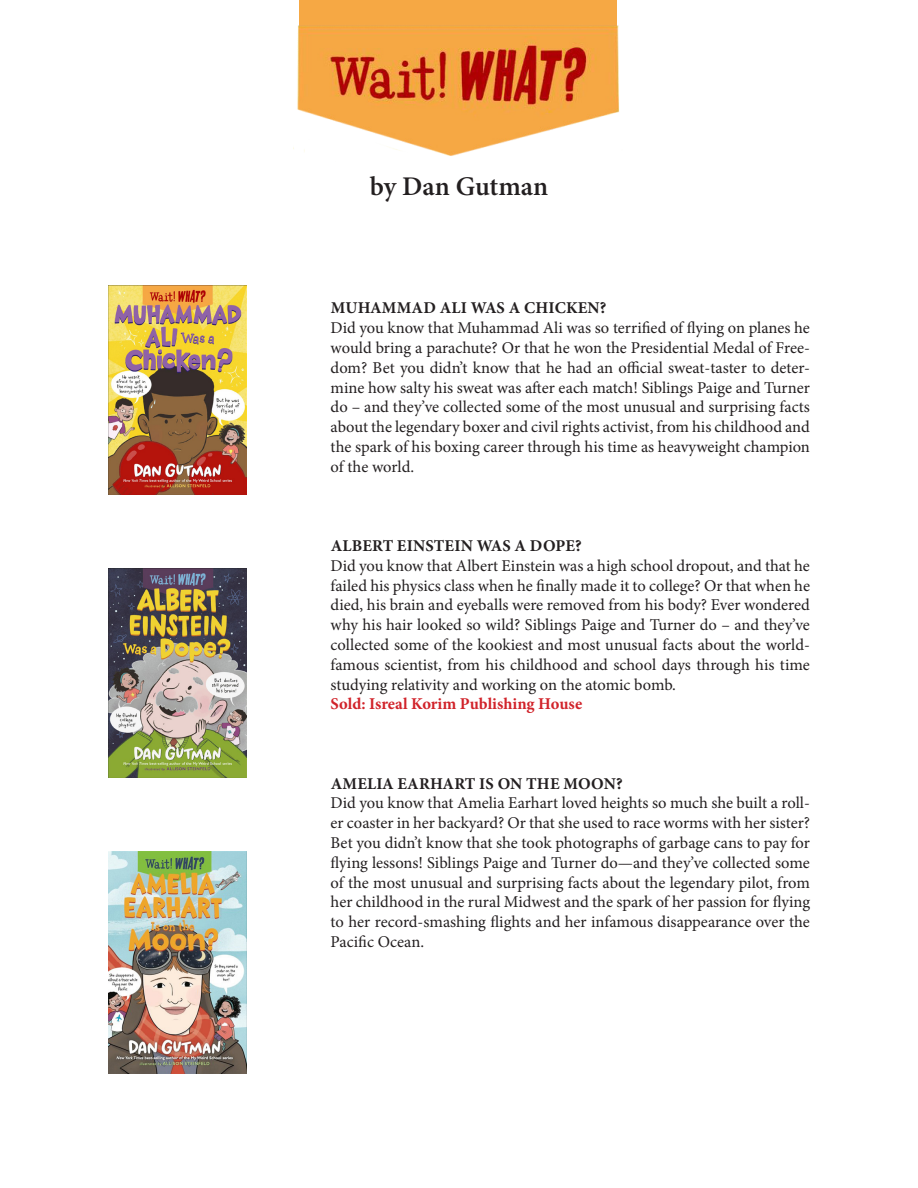
<style>
.page{position:relative;width:918px;height:1188px;background:#fff}
.page>*{position:absolute;margin:0;border:0;box-sizing:border-box;transform-origin:0 0}
.t1{font:600 27px "Minion Pro";letter-spacing:-.005em;color:#231f20}
.t2{font:16.5px/19.8px "Minion Pro";letter-spacing:-.005em;color:#231f20;text-align:justify}
.t3{font:700 16.5px "Minion Pro";letter-spacing:.01em;color:#231f20}
.t4{font:700 16.5px "Minion Pro";color:#d1232a}
</style>
<div class="page">
<div style="left:299px;top:0;width:318px;height:84px;background:#f6a844"></div>
<img style="left:293px;top:25px;width:327px;height:131px">
<img style="left:108px;top:285px;width:139px;height:210px">
<img style="left:108px;top:568px;width:139px;height:210px">
<img style="left:108px;top:851px;width:139px;height:223px">
<p class="t1" style="left:370px;top:168px;width:180px">by Dan Gutman</p>
<p class="t3" style="left:331px;top:296px;width:277px">MUHAMMAD ALI WAS A CHICKEN?</p>
<p class="t2" style="left:331px;top:318px;width:481px">Did you know that Muhammad Ali was so terrified of flying on planes he would bring a parachute? Or that he won the Presidential Medal of Free&shy;dom? Bet you didn’t know that he had an official sweat-taster to deter&shy;mine how salty his sweat was after each match! Siblings Paige and Turner do – and they’ve collected some of the most unusual and surprising facts about the legendary boxer and civil rights activist, from his childhood and the spark of his boxing career through his time as heavyweight champion of the world.</p>
<p class="t3" style="left:331px;top:534px;width:253px">ALBERT EINSTEIN WAS A DOPE?</p>
<p class="t2" style="left:331px;top:556px;width:481px">Did you know that Albert Einstein was a high school dropout, and that he failed his physics class when he finally made it to college? Or that when he died, his brain and eyeballs were removed from his body? Ever wondered why his hair looked so wild? Siblings Paige and Turner do – and they’ve collected some of the kookiest and most unusual facts about the world&shy;famous scientist, from his childhood and school days through his time studying relativity and working on the atomic bomb.</p>
<p class="t4" style="left:331px;top:692px;width:253px">Sold: Isreal Korim Publishing House</p>
<p class="t3" style="left:331px;top:772px;width:294px">AMELIA EARHART IS ON THE MOON?</p>
<p class="t2" style="left:331px;top:793px;width:481px">Did you know that Amelia Earhart loved heights so much she built a roll&shy;er coaster in her backyard? Or that she used to race worms with her sister?<br>Bet you didn’t know that she took photographs of garbage cans to pay for flying lessons! Siblings Paige and Turner do—and they’ve collected some of the most unusual and surprising facts about the legendary pilot, from her childhood in the rural Midwest and the spark of her passion for flying to her record-smashing flights and her infamous disappearance over the Pacific Ocean.</p>
</div>
